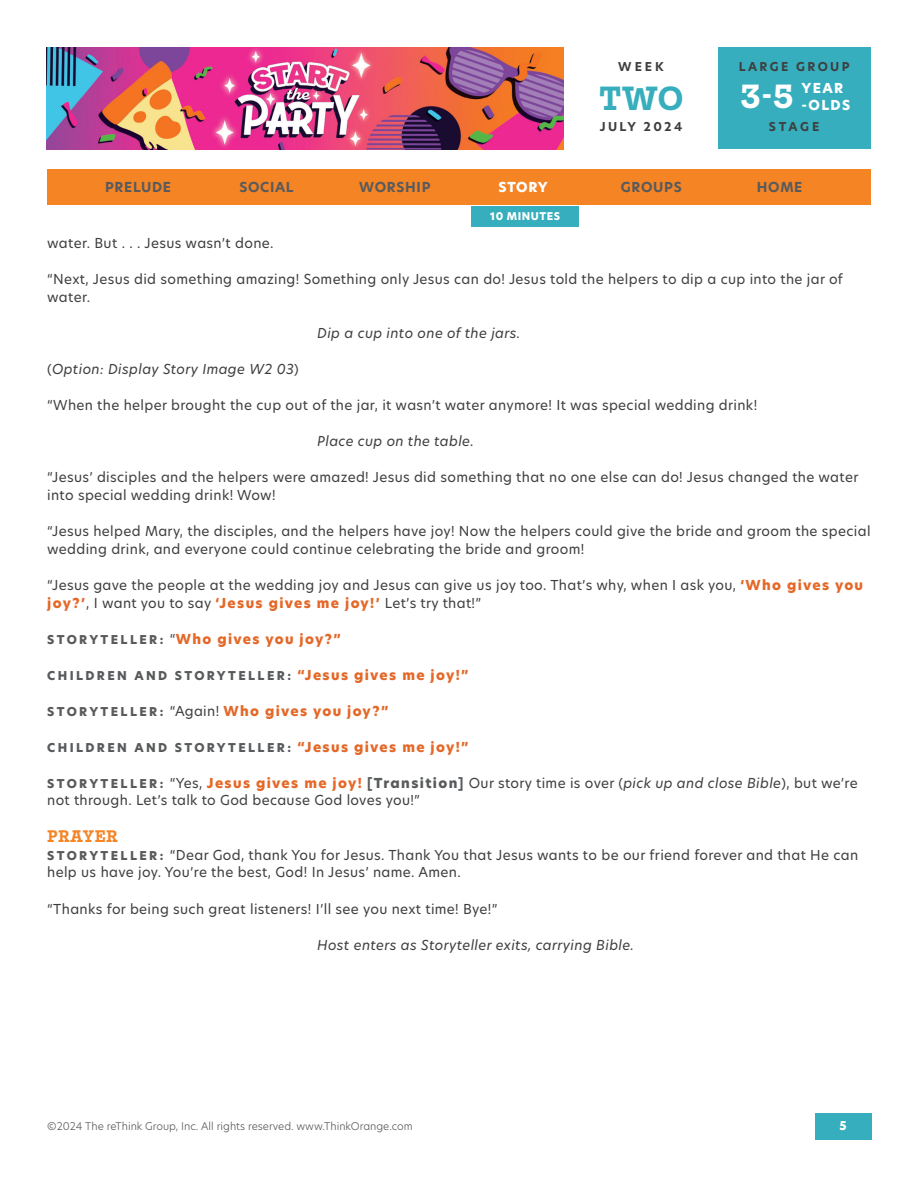
<style>
.page{position:relative;width:918px;height:1188px;background:#fff}
.page>*{position:absolute;margin:0;border:0;box-sizing:border-box;transform-origin:0 0}
.t1{font:700 36px "Mortise";color:#36aebd}
.t2{font:700 36px "Mortise";color:#fff}
.t3{font:700 18px "Mortise";letter-spacing:.025em;color:#f58425}
.t4{font:13.5px/18px "New Hero";letter-spacing:.025em;color:#3e3e3f}
.t5{font:italic 13.5px "New Hero";letter-spacing:.025em;color:#3e3e3f}
.t6{font:800 13.5px "New Hero";letter-spacing:.1em;color:#e46828}
.t7{font:700 13.5px "New Hero";letter-spacing:.05em;color:#585a5c}
.t8{font:800 13.5px/16.2px "New Hero";letter-spacing:.1em;color:#fff}
.t9{font:800 12px "New Hero";letter-spacing:.2em;color:#585a5c}
.t10{font:700 12px "New Hero";letter-spacing:.2em;color:#3e3e3f}
.t11{font:800 12px "New Hero";color:#fff}
.t12{font:300 10.5px "New Hero";color:#585a5c}
.t13{font:800 10.5px "New Hero";letter-spacing:.05em;color:#fff}
.s1{font-style:normal}
.s2{font-weight:800;color:#e46828}
.s3{font-size:12px;color:#585a5c}
.s4{font-weight:400;color:#3e3e3f}
.s5{font-size:13.5px;color:#e46828}
.s6{font-weight:800;font-size:12px;color:#585a5c}
.s7{font-weight:800;color:#585a5c}
.s8{font-style:italic}
</style>
<div class="page">
<img style="left:46px;top:47px;width:518px;height:102px">
<div style="left:717px;top:47px;width:154px;height:102px;background:#36aebd"></div>
<div style="left:471px;top:206px;width:108px;height:20px;background:#36aebd"></div>
<div style="left:47px;top:170px;width:824px;height:36px;background:#f58425"></div>
<div style="left:815px;top:1113px;width:57px;height:27px;background:#36aebd"></div>
<p class="t10" style="left:618px;top:59px;width:47px">WEEK</p>
<h1 class="t1" style="left:599px;top:79px;width:85px">TWO</h1>
<p class="t10" style="left:600px;top:119px;width:84px">JULY 2024</p>
<p class="t10" style="left:739px;top:59px;width:112px">LARGE GROUP</p>
<h1 class="t2" style="left:740px;top:77px;width:55px">3-5</h1>
<p class="t8" style="left:802px;top:80px;width:50px">YEAR -OLDS</p>
<p class="t10" style="left:769px;top:119px;width:52px">STAGE</p>
<p class="t7" style="left:105px;top:177px;width:68px">PRELUDE</p>
<p class="t7" style="left:239px;top:177px;width:56px">SOCIAL</p>
<p class="t7" style="left:359px;top:177px;width:73px">WORSHIP</p>
<p class="t8" style="left:498px;top:179px;width:51px">STORY</p>
<p class="t7" style="left:621px;top:177px;width:62px">GROUPS</p>
<p class="t7" style="left:757px;top:177px;width:47px">HOME</p>
<p class="t13" style="left:490px;top:209px;width:72px">10 MINUTES</p>
<p class="t4" style="left:47px;top:233px;width:228px">water. But . . . Jesus wasn’t done.</p>
<p class="t4" style="left:47px;top:269px;width:797px">“Next, Jesus did something amazing! Something only Jesus can do! Jesus told the helpers to dip a cup into the jar of water.</p>
<p class="t5" style="left:317px;top:323px;width:205px">Dip a cup into one of the jars.</p>
<p class="t5" style="left:47px;top:359px;width:253px"><span class="s1">(</span>Option: Display Story Image W2 03<span class="s1">)</span></p>
<p class="t4" style="left:47px;top:395px;width:711px">“When the helper brought the cup out of the jar, it wasn’t water anymore! It was special wedding drink!</p>
<p class="t5" style="left:317px;top:431px;width:158px">Place cup on the table.</p>
<p class="t4" style="left:47px;top:467px;width:813px">“Jesus’ disciples and the helpers were amazed! Jesus did something that no one else can do! Jesus changed the water into special wedding drink! Wow!</p>
<p class="t4" style="left:47px;top:521px;width:825px">“Jesus helped Mary, the disciples, and the helpers have joy! Now the helpers could give the bride and groom the special wedding drink, and everyone could continue celebrating the bride and groom!</p>
<p class="t4" style="left:47px;top:575px;width:817px">“Jesus gave the people at the wedding joy and Jesus can give us joy too. That’s why, when I ask you, <span class="s2">‘Who gives you joy?’</span>, I want you to say <span class="s2">‘Jesus gives me joy!’</span> Let’s try that!”</p>
<p class="t6" style="left:47px;top:629px;width:295px"><span class="s3">STORYTELLER:</span> <span class="s4">“</span>Who gives you joy?”</p>
<p class="t9" style="left:47px;top:667px;width:423px">CHILDREN AND STORYTELLER: <span class="s5">“Jesus gives me joy!”</span></p>
<p class="t6" style="left:47px;top:701px;width:343px"><span class="s3">STORYTELLER:</span> <span class="s4">“Again!</span> Who gives you joy?”</p>
<p class="t9" style="left:47px;top:739px;width:423px">CHILDREN AND STORYTELLER: <span class="s5">“Jesus gives me joy!”</span></p>
<p class="t4" style="left:47px;top:773px;width:812px"><span class="s6">S TO RY T E L L E R :</span> “Yes, <span class="s2">Jesus gives me joy!</span> <span class="s7">[Transition]</span> Our story time is over (<span class="s8">pick up and close Bible</span>), but we’re not through. Let’s talk to God because God loves you!”</p>
<h2 class="t3" style="left:47px;top:826px;width:72px">PRAYER</h2>
<p class="t4" style="left:47px;top:845px;width:812px"><span class="s6">S TO RY T E L L E R :</span> “Dear God, thank You for Jesus. Thank You that Jesus wants to be our friend forever and that He can help us have joy. You’re the best, God! In Jesus’ name. Amen.</p>
<p class="t4" style="left:47px;top:899px;width:452px">“Thanks for being such great listeners! I’ll see you next time! Bye!”</p>
<p class="t5" style="left:317px;top:935px;width:318px">Host enters as Storyteller exits, carrying Bible.</p>
<p class="t12" style="left:47px;top:1118px;width:367px">©2024 The reThink Group, Inc. All rights reserved. www.ThinkOrange.com</p>
<p class="t11" style="left:839px;top:1117px;width:9px">5</p>
</div>
